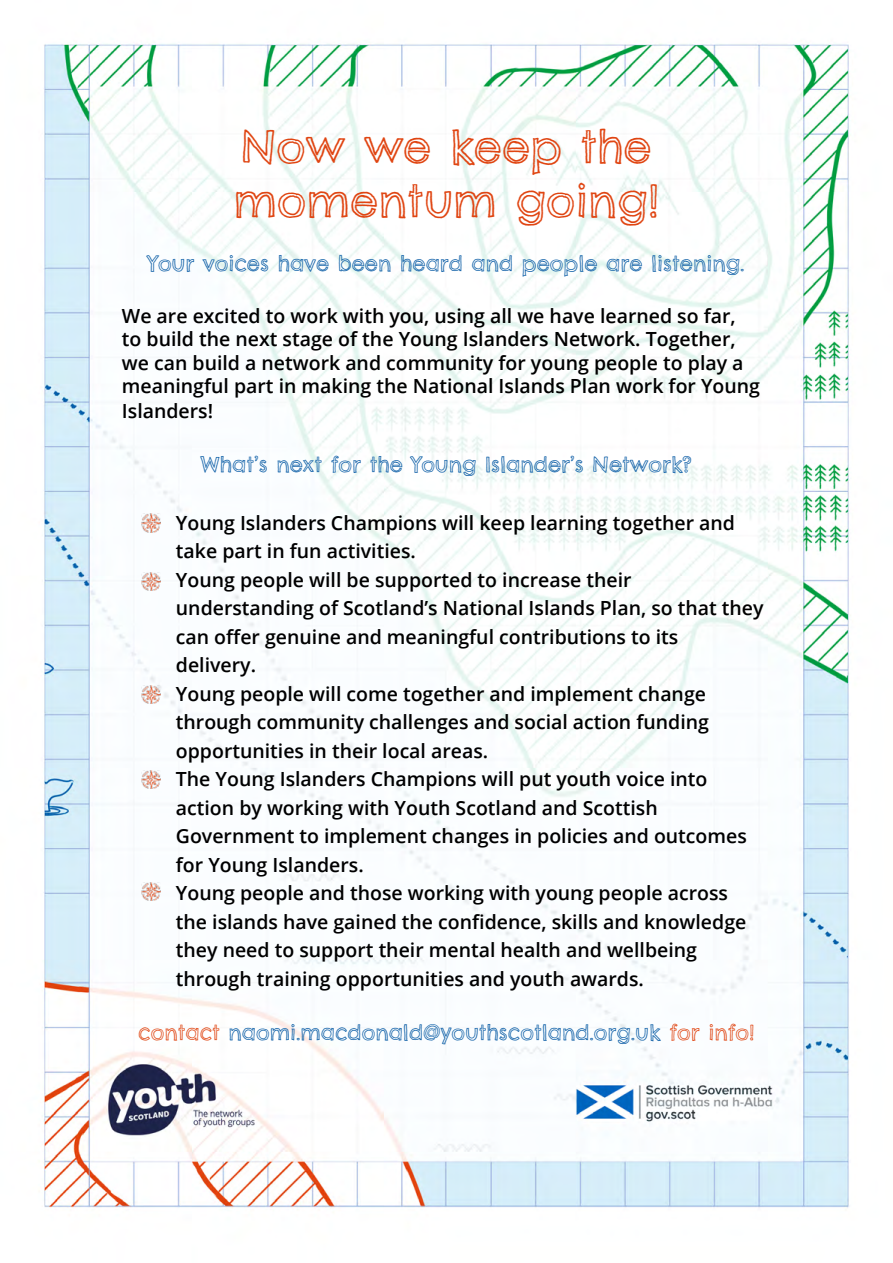
<style>
.page{position:relative;width:893px;height:1263px;background:#fff}
.page>*{position:absolute;margin:0;border:0;box-sizing:border-box;transform-origin:0 0}
.t1{font:45px/54px "Chelsea Market Open";color:#e04512}
.t2{font:21px "Chelsea Market Open";color:#1161a8}
.t3{font:600 19.5px/28.5px "Open Sans";color:#000}
.s1{color:#e04512}
</style>
<div class="page">
<img style="left:43px;top:43px;width:807px;height:1165px">
<img style="left:141px;top:514px;width:19px;height:18px">
<img style="left:141px;top:572px;width:19px;height:19px">
<img style="left:141px;top:685px;width:19px;height:19px">
<img style="left:141px;top:771px;width:19px;height:18px">
<img style="left:141px;top:882px;width:19px;height:19px">
<h1 class="t1" style="left:233px;top:120px;width:427px">Now we keep the momentum going!</h1>
<p class="t2" style="left:148px;top:249px;width:598px">Your voices have been heard and people are listening.</p>
<p class="t3" style="left:122px;top:304px;width:640px;line-height:23.4px">We are excited to work with you, using all we have learned so far, to build the next stage of the Young Islanders Network. Together, we can build a network and community for young people to play a meaningful part in making the National Islands Plan work for Young</p>
<p class="t3" style="left:122px;top:396px;width:93px">Islanders!</p>
<p class="t2" style="left:201px;top:451px;width:493px">What’s next for the Young Islander’s Network?</p>
<p class="t3" style="left:176px;top:508px;width:589px">Young Islanders Champions will keep learning together and take part in fun activities.<br>Young people will be supported to increase their understanding of Scotland’s National Islands Plan, so that they can offer genuine and meaningful contributions to its<br>delivery.<br>Young people will come together and implement change through community challenges and social action funding opportunities in their local areas.<br>The Young Islanders Champions will put youth voice into action by working with Youth Scotland and Scottish Government to implement changes in policies and outcomes for Young Islanders.<br>Young people and those working with young people across the islands have gained the confidence, skills and knowledge they need to support their mental health and wellbeing through training opportunities and youth awards.</p>
<p class="t2" style="left:138px;top:1018px;width:618px"><span class="s1">contact</span> naomi.macdonald@youthscotland.org.uk <span class="s1">for info!</span></p>
</div>
